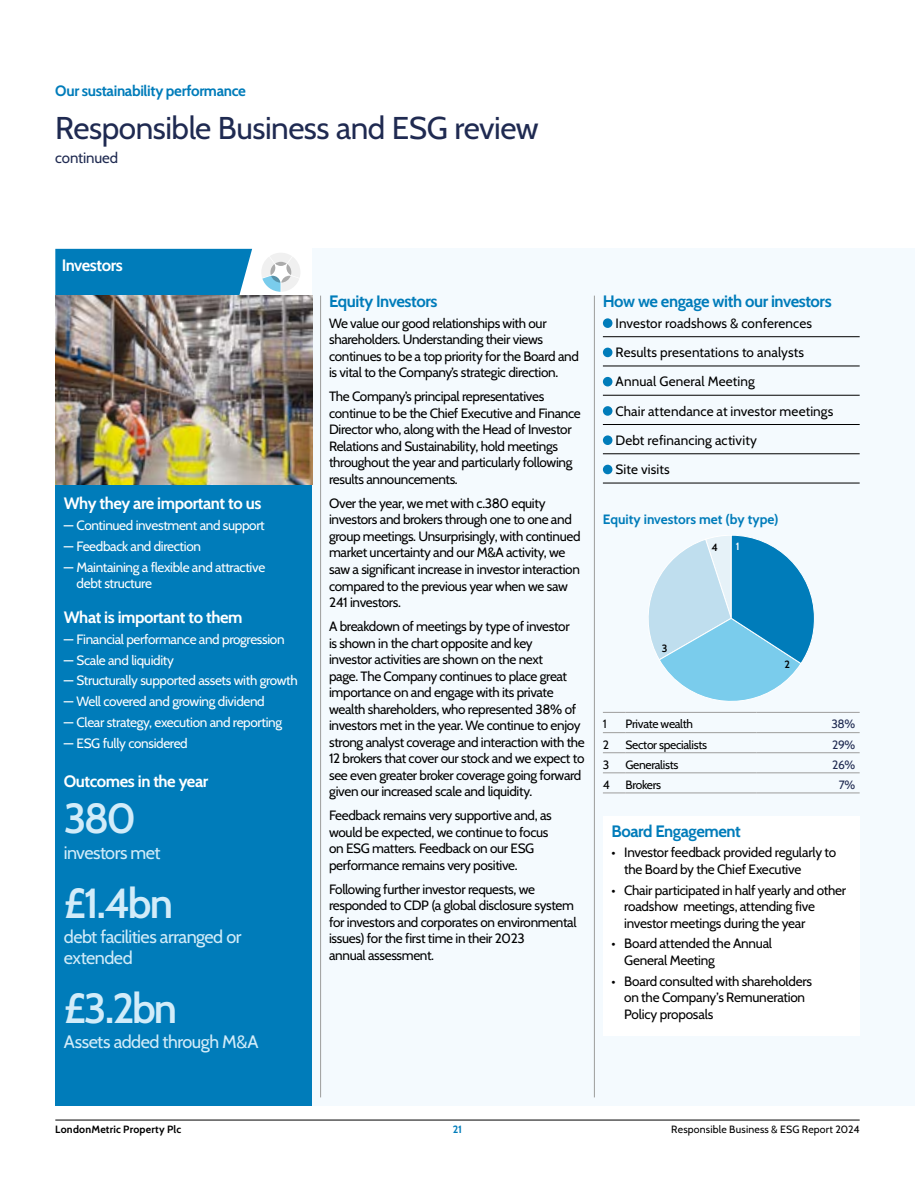
<style>
.page{position:relative;width:915px;height:1191px;background:#fff}
.page>*{position:absolute;margin:0;border:0;box-sizing:border-box;transform-origin:0 0}
.t1{font:600 42px "Cabin";letter-spacing:-.055em;color:#d2ecf9}
.t2{font:31.5px "Cabin";letter-spacing:-.015em;color:#1f2a51}
.t3{font:18px/21px "Cabin";letter-spacing:-.03em;color:#d2ecf9}
.t4{font:700 16.5px "Cabin";letter-spacing:-.025em;color:#fff}
.t5{font:700 16.5px "Cabin";letter-spacing:-.025em;color:#007cba}
.t6{font:700 15px "Cabin";letter-spacing:-.025em;color:#007cba}
.t7{font:15px "Cabin";letter-spacing:-.005em;color:#1f2a51}
.t8{font:13.5px/16.5px "Cabin";letter-spacing:-.025em;color:#000}
.t9{font:13.5px/16.5px "Cabin";letter-spacing:-.025em;color:#fff}
.t10{font:13.5px/29.2px "Cabin";letter-spacing:.01em;color:#000}
.t11{font:700 13.5px "Cabin";color:#007cba}
.t12{font:12px "Cabin";letter-spacing:-.025em;color:#000}
.t13{font:12px "Cabin";color:#1f2a51}
.t14{font:10.5px "Cabin";letter-spacing:.015em;color:#000}
.t15{font:700 10.5px "Cabin";letter-spacing:.02em;color:#000}
.t16{font:600 10.5px "Cabin";color:#000}
.t17{font:700 10.5px "Cabin";color:#007cba}
.t18{font:600 10.5px "Cabin";color:#fff}
</style>
<div class="page">
<div style="left:312px;top:249px;width:602px;height:857px;background:#f4fafe"></div>
<div style="left:55px;top:485px;width:257px;height:621px;background:#007cba"></div>
<div style="left:55px;top:249px;width:197px;height:47px;background:#007cba"></div>
<svg style="left:261px;top:253px;width:39px;height:39px"></svg>
<img style="left:55px;top:296px;width:257px;height:189px">
<hr style="left:602px;top:336px;width:257px;height:1px;background:#000">
<hr style="left:602px;top:366px;width:257px;height:1px;background:#000">
<hr style="left:602px;top:395px;width:257px;height:1px;background:#000">
<hr style="left:602px;top:424px;width:257px;height:1px;background:#000">
<hr style="left:602px;top:453px;width:257px;height:1px;background:#000">
<hr style="left:602px;top:483px;width:257px;height:1px;background:#000">
<svg style="left:602px;top:318px;width:10px;height:10px"></svg>
<div style="left:602px;top:348px;width:10px;height:9px;background:#007cba;border-radius:50%"></div>
<div style="left:602px;top:377px;width:10px;height:9px;background:#007cba;border-radius:50%"></div>
<svg style="left:602px;top:406px;width:10px;height:10px"></svg>
<svg style="left:602px;top:435px;width:10px;height:10px"></svg>
<div style="left:602px;top:465px;width:10px;height:9px;background:#007cba;border-radius:50%"></div>
<svg style="left:649px;top:535px;width:165px;height:166px"></svg>
<svg style="left:603px;top:712px;width:22px;height:1px"></svg>
<hr style="left:625px;top:712px;width:131px;height:1px;background:#9d9d9c">
<hr style="left:756px;top:712px;width:103px;height:1px;background:#9d9d9c">
<svg style="left:603px;top:732px;width:22px;height:1px"></svg>
<hr style="left:625px;top:732px;width:131px;height:1px;background:#9d9d9c">
<hr style="left:756px;top:732px;width:103px;height:1px;background:#9d9d9c">
<svg style="left:603px;top:752px;width:22px;height:1px"></svg>
<hr style="left:625px;top:752px;width:131px;height:1px;background:#9d9d9c">
<hr style="left:756px;top:752px;width:103px;height:1px;background:#9d9d9c">
<svg style="left:603px;top:772px;width:22px;height:1px"></svg>
<hr style="left:625px;top:772px;width:131px;height:1px;background:#9d9d9c">
<hr style="left:756px;top:772px;width:103px;height:1px;background:#9d9d9c">
<svg style="left:603px;top:792px;width:22px;height:1px"></svg>
<hr style="left:625px;top:792px;width:131px;height:1px;background:#9d9d9c">
<hr style="left:756px;top:792px;width:103px;height:1px;background:#9d9d9c">
<div style="left:602px;top:816px;width:257px;height:219px;background:#fff"></div>
<hr style="left:320px;top:296px;width:1px;height:801px;background:#9d9d9c">
<hr style="left:594px;top:296px;width:1px;height:801px;background:#9d9d9c">
<hr style="left:55px;top:1119px;width:804px;height:1px;background:#000">
<p class="t6" style="left:55px;top:78px;width:192px">Our sustainability performance</p>
<h2 class="t2" style="left:55px;top:103px;width:484px">Responsible Business and ESG review</h2>
<p class="t7" style="left:55px;top:145px;width:64px">continued</p>
<p class="t4" style="left:62px;top:252px;width:63px">Investors</p>
<p class="t4" style="left:64px;top:490px;width:199px">Why they are important to us</p>
<p class="t9" style="left:64px;top:516px;width:202px">— Continued investment and support</p>
<p class="t9" style="left:64px;top:537px;width:139px">— Feedback and direction</p>
<p class="t9" style="left:77px;top:558px;width:190px;text-indent:-13px">— Maintaining a flexible and attractive debt structure</p>
<p class="t4" style="left:64px;top:604px;width:180px">What is important to them</p>
<p class="t9" style="left:64px;top:630px;width:222px">— Financial performance and progression</p>
<p class="t9" style="left:64px;top:651px;width:112px">— Scale and liquidity</p>
<p class="t9" style="left:64px;top:671px;width:235px">— Structurally supported assets with growth</p>
<p class="t9" style="left:64px;top:692px;width:202px">— Well covered and growing dividend</p>
<p class="t9" style="left:64px;top:713px;width:220px">— Clear strategy, execution and reporting</p>
<p class="t9" style="left:64px;top:734px;width:125px">— ESG fully considered</p>
<p class="t4" style="left:64px;top:768px;width:146px">Outcomes in the year</p>
<h1 class="t1" style="left:64px;top:785px;width:74px">380</h1>
<h3 class="t3" style="left:64px;top:840px;width:98px">investors met</h3>
<h1 class="t1" style="left:64px;top:869px;width:111px">£1.4bn</h1>
<h3 class="t3" style="left:64px;top:924px;width:179px">debt facilities arranged or extended</h3>
<h1 class="t1" style="left:64px;top:975px;width:115px">£3.2bn</h1>
<h3 class="t3" style="left:64px;top:1030px;width:196px">Assets added through M&amp;A</h3>
<p class="t5" style="left:329px;top:288px;width:110px">Equity Investors</p>
<p class="t8" style="left:329px;top:314px;width:251px">We value our good relationships with our shareholders. Understanding their views continues to be a top priority for the Board and is vital to the Company’s strategic direction.</p>
<p class="t8" style="left:329px;top:387px;width:253px">The Company’s principal representatives continue to be the Chief Executive and Finance Director who, along with the Head of Investor Relations and Sustainability, hold meetings throughout the year and particularly following results announcements.</p>
<p class="t8" style="left:329px;top:494px;width:253px">Over the year, we met with c.380 equity investors and brokers through one to one and group meetings. Unsurprisingly, with continued market uncertainty and our M&amp;A activity, we saw a significant increase in investor interaction compared to the previous year when we saw 241 investors.</p>
<p class="t8" style="left:329px;top:617px;width:257px">A breakdown of meetings by type of investor<br>is shown in the chart opposite and key<br>investor activities are shown on the next<br>page. The Company continues to place great importance on and engage with its private wealth shareholders, who represented 38% of investors met in the year. We continue to enjoy strong analyst coverage and interaction with the 12 brokers that cover our stock and we expect to see even greater broker coverage going forward given our increased scale and liquidity.</p>
<p class="t8" style="left:329px;top:806px;width:224px">Feedback remains very supportive and, as would be expected, we continue to focus on ESG matters. Feedback on our ESG performance remains very positive.</p>
<p class="t8" style="left:329px;top:879px;width:249px">Following further investor requests, we responded to CDP (a global disclosure system for investors and corporates on environmental issues) for the first time in their 2023<br>annual assessment.</p>
<p class="t5" style="left:602px;top:288px;width:230px">How we engage with our investors</p>
<p class="t10" style="left:615px;top:308px;width:219px">Investor roadshows &amp; conferences<br>Results presentations to analysts<br>Annual General Meeting<br>Chair attendance at investor meetings<br>Debt refinancing activity<br>Site visits</p>
<p class="t11" style="left:602px;top:509px;width:177px">Equity investors met (by type)</p>
<p class="t18" style="left:735px;top:537px;width:5px">1</p>
<p class="t16" style="left:711px;top:538px;width:8px">4</p>
<p class="t16" style="left:661px;top:639px;width:7px">3</p>
<p class="t16" style="left:784px;top:656px;width:7px">2</p>
<p class="t12" style="left:602px;top:714px;width:5px">1</p>
<p class="t12" style="left:625px;top:714px;width:69px">Private wealth</p>
<p class="t13" style="left:831px;top:714px;width:25px">38%</p>
<p class="t12" style="left:602px;top:735px;width:8px">2</p>
<p class="t12" style="left:625px;top:735px;width:83px">Sector specialists</p>
<p class="t13" style="left:831px;top:735px;width:25px">29%</p>
<p class="t12" style="left:602px;top:755px;width:8px">3</p>
<p class="t12" style="left:625px;top:755px;width:54px">Generalists</p>
<p class="t13" style="left:831px;top:755px;width:25px">26%</p>
<p class="t12" style="left:602px;top:775px;width:8px">4</p>
<p class="t12" style="left:625px;top:775px;width:37px">Brokers</p>
<p class="t13" style="left:838px;top:775px;width:18px">7%</p>
<p class="t5" style="left:611px;top:817px;width:131px">Board Engagement</p>
<p class="t8" style="left:624px;top:843px;width:213px;text-indent:-13px">• Investor feedback provided regularly to the Board by the Chief Executive</p>
<p class="t8" style="left:624px;top:880px;width:223px;text-indent:-13px">• Chair participated in half yearly and other roadshow meetings, attending five investor meetings during the year</p>
<p class="t8" style="left:624px;top:934px;width:149px;text-indent:-13px">• Board attended the Annual<br>General Meeting</p>
<p class="t8" style="left:624px;top:971px;width:189px;text-indent:-13px">• Board consulted with shareholders on the Company’s Remuneration<br>Policy proposals</p>
<p class="t15" style="left:55px;top:1121px;width:127px">LondonMetric Property Plc</p>
<p class="t17" style="left:453px;top:1121px;width:11px">21</p>
<p class="t14" style="left:671px;top:1121px;width:190px">Responsible Business &amp; ESG Report 2024</p>
</div>
